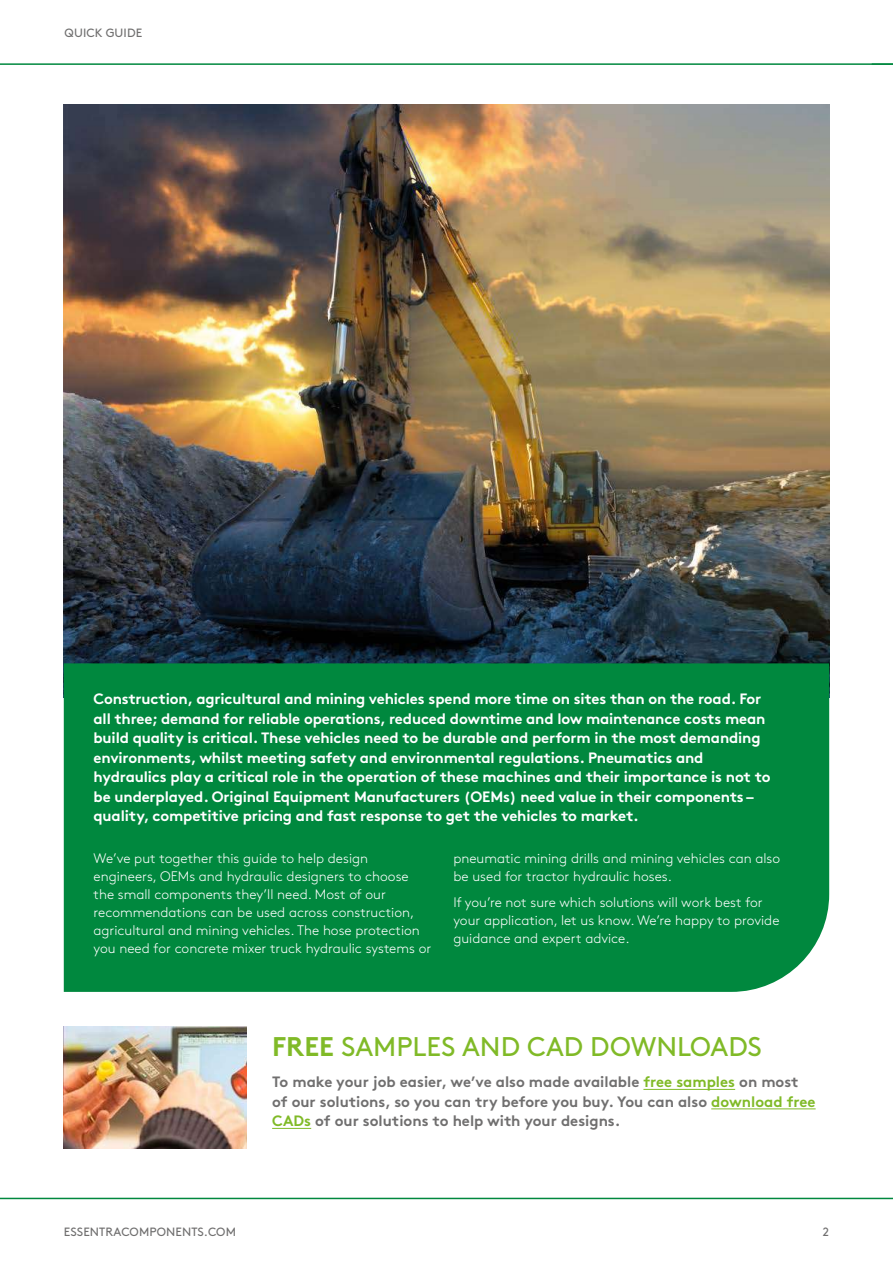
<style>
.page{position:relative;width:893px;height:1263px;background:#fff}
.page>*{position:absolute;margin:0;border:0;box-sizing:border-box;transform-origin:0 0}
.t1{font:27px "Brown Pro";color:#80ba27}
.t2{font:700 15px/19.5px "Brown Pro";letter-spacing:-.01em;color:#fff}
.t3{font:700 15px/19.5px "Brown Pro";color:#706f6f}
.t4{font:300 13.8px/18px "Brown Pro";color:#fff}
.t5{font:12px "Brown Pro";letter-spacing:.01em;color:#706f6f}
.s1{font-weight:700}
.s2{color:#80ba27}
</style>
<div class="page">
<hr style="left:0;top:1198px;width:893px;height:1px;background:#00883e">
<hr style="left:0;top:63px;width:893px;height:2px;background:#00883e">
<img style="left:64px;top:104px;width:765px;height:559px">
<div style="left:64px;top:663px;width:765px;height:329px;background:#00883e"></div>
<hr style="left:643px;top:1089px;width:92px;height:1px;background:#80ba27">
<hr style="left:711px;top:1108px;width:105px;height:1px;background:#80ba27">
<hr style="left:272px;top:1128px;width:39px;height:1px;background:#80ba27">
<img style="left:64px;top:1027px;width:183px;height:121px">
<p class="t5" style="left:65px;top:24px;width:79px">QUICK GUIDE</p>
<p class="t2" style="left:94px;top:688px;width:678px">Construction, agricultural and mining vehicles spend more time on sites than on the road. For all three; demand for reliable operations, reduced downtime and low maintenance costs mean build quality is critical. These vehicles need to be durable and perform in the most demanding environments, whilst meeting safety and environmental regulations. Pneumatics and hydraulics play a critical role in the operation of these machines and their importance is not to be underplayed. Original Equipment Manufacturers (OEMs) need value in their components – quality, competitive pricing and fast response to get the vehicles to market.</p>
<p class="t4" style="left:94px;top:848px;width:339px">We’ve put together this guide to help design engineers, OEMs and hydraulic designers to choose the small components they’ll need. Most of our recommendations can be used across construction, agricultural and mining vehicles. The hose protection you need for concrete mixer truck hydraulic systems or</p>
<p class="t4" style="left:453px;top:848px;width:328px">pneumatic mining drills and mining vehicles can also be used for tractor hydraulic hoses.</p>
<p class="t4" style="left:453px;top:893px;width:328px">If you’re not sure which solutions will work best for your application, let us know. We’re happy to provide guidance and expert advice.</p>
<h1 class="t1" style="left:272px;top:1026px;width:491px"><span class="s1">FREE</span> SAMPLES AND CAD DOWNLOADS</h1>
<p class="t3" style="left:272px;top:1070px;width:545px">To make your job easier, we’ve also made available <span class="s2">free samples</span> on most of our solutions, so you can try before you buy. You can also <span class="s2">download free<br>CADs</span> of our solutions to help with your designs.</p>
<p class="t5" style="left:64px;top:1222px;width:174px">ESSENTRACOMPONENTS.COM</p>
<p class="t5" style="left:823px;top:1222px;width:8px">2</p>
</div>
